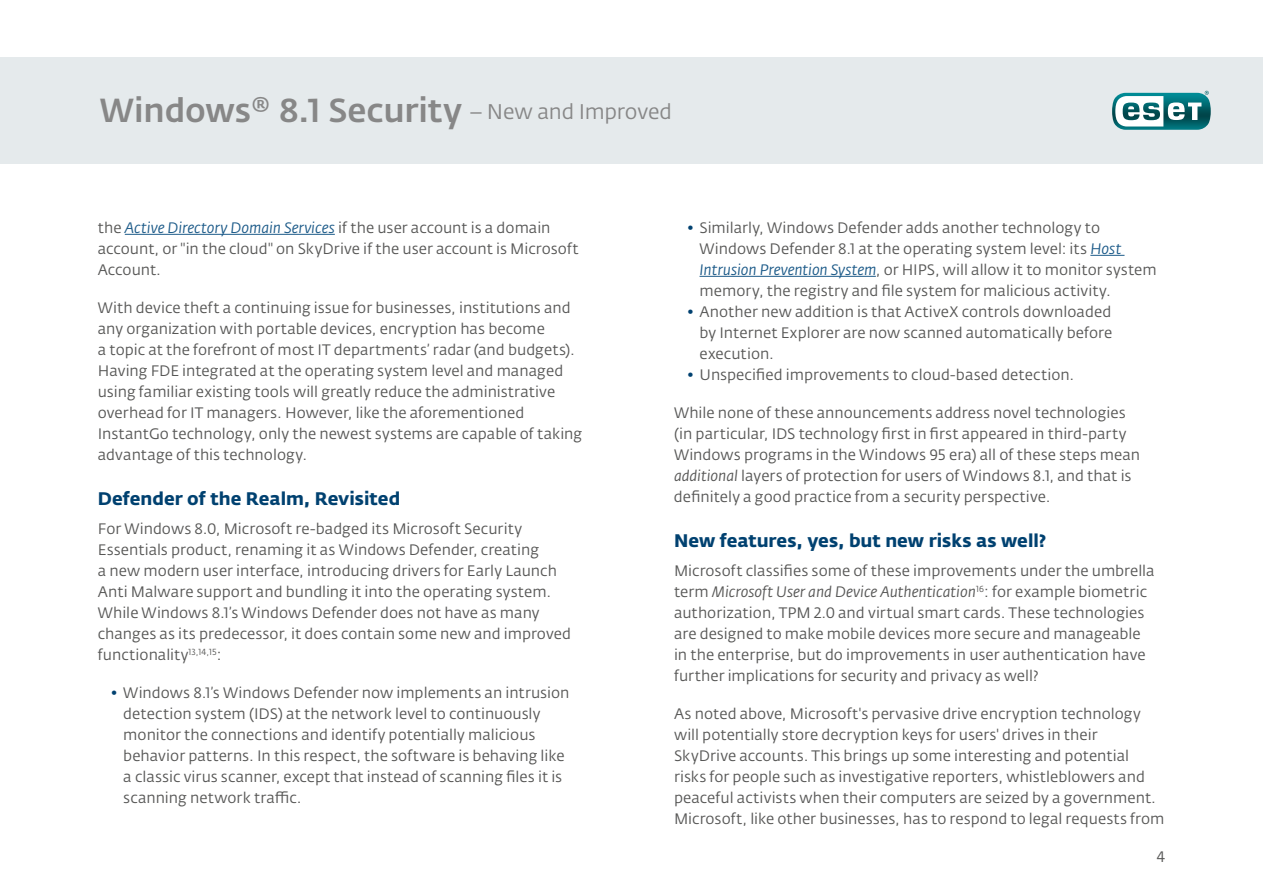
<style>
.page{position:relative;width:1263px;height:893px;background:#fff}
.page>*{position:absolute;margin:0;border:0;box-sizing:border-box;transform-origin:0 0}
.t1{font:500 33px "Fedra Sans Alt Pro";letter-spacing:-.005em;color:#878787}
.t2{font:700 18px "Fedra Sans Alt Pro";color:#004170}
.t3{font:15px/21px "Fedra Sans Alt Pro";color:#575756}
.s1{font-weight:400;font-size:21px}
.s2{font-style:italic;color:#1d5b89}
.s3{color:#004170}
.s4{font-style:italic}
</style>
<div class="page">
<div style="left:0;top:57px;width:1263px;height:107px;background:#e5eaec"></div>
<svg style="left:1112px;top:91px;width:99px;height:39px;background:#6da7ac"></svg>
<hr style="left:125px;top:234px;width:210px;height:1px;background:#1d5b89">
<hr style="left:1090px;top:255px;width:34px;height:1px;background:#1d5b89">
<hr style="left:699px;top:276px;width:177px;height:1px;background:#1d5b89">
<h1 class="t1" style="left:100px;top:90px;width:574px">Windows® 8.1 Security <span class="s1">– New and Improved</span></h1>
<p class="t3" style="left:98px;top:217px;width:482px">the <span class="s2">Active Directory Domain Services</span> if the user account is a domain account, or "in the cloud" on SkyDrive if the user account is Microsoft<br>Account.</p>
<p class="t3" style="left:98px;top:297px;width:486px">With device theft a continuing issue for businesses, institutions and any organization with portable devices, encryption has become<br>a topic at the forefront of most IT departments’ radar (and budgets).<br>Having FDE integrated at the operating system level and managed using familiar existing tools will greatly reduce the administrative overhead for IT managers. However, like the aforementioned InstantGo technology, only the newest systems are capable of taking advantage of this technology.</p>
<p class="t2" style="left:98px;top:487px;width:304px">Defender of the Realm, Revisited</p>
<p class="t3" style="left:98px;top:519px;width:475px">For Windows 8.0, Microsoft re-badged its Microsoft Security Essentials product, renaming it as Windows Defender, creating<br>a new modern user interface, introducing drivers for Early Launch Anti Malware support and bundling it into the operating system.<br>While Windows 8.1’s Windows Defender does not have as many changes as its predecessor, it does contain some new and improved functionality<sup>13,14,15</sup>:</p>
<p class="t3" style="left:123px;top:683px;width:448px;text-indent:-13px"><span class="s3">•</span> Windows 8.1’s Windows Defender now implements an intrusion detection system (IDS) at the network level to continuously monitor the connections and identify potentially malicious behavior patterns. In this respect, the software is behaving like a classic virus scanner, except that instead of scanning files it is scanning network traffic.</p>
<p class="t3" style="left:699px;top:217px;width:459px;text-indent:-13px"><span class="s3">•</span> Similarly, Windows Defender adds another technology to Windows Defender 8.1 at the operating system level: its <span class="s2">Host Intrusion Prevention System</span>, or HIPS, will allow it to monitor system memory, the registry and file system for malicious activity.</p>
<p class="t3" style="left:699px;top:301px;width:414px;text-align:justify;text-indent:-13px"><span class="s3">•</span> Another new addition is that ActiveX controls downloaded by Internet Explorer are now scanned automatically before execution.</p>
<p class="t3" style="left:687px;top:364px;width:389px"><span class="s3">•</span> Unspecified improvements to cloud-based detection.</p>
<p class="t3" style="left:674px;top:402px;width:468px">While none of these announcements address novel technologies (in particular, IDS technology first in first appeared in third-party Windows programs in the Windows 95 era) all of these steps mean <span class="s4">additional</span> layers of protection for users of Windows 8.1, and that is definitely a good practice from a security perspective.</p>
<p class="t2" style="left:674px;top:529px;width:374px">New features, yes, but new risks as well?</p>
<p class="t3" style="left:674px;top:561px;width:482px">Microsoft classifies some of these improvements under the umbrella term <span class="s4">Microsoft User and Device Authentication</span><sup>16</sup>: for example biometric authorization, TPM 2.0 and virtual smart cards. These technologies are designed to make mobile devices more secure and manageable in the enterprise, but do improvements in user authentication have further implications for security and privacy as well?</p>
<p class="t3" style="left:674px;top:704px;width:492px">As noted above, Microsoft's pervasive drive encryption technology will potentially store decryption keys for users' drives in their<br>SkyDrive accounts. This brings up some interesting and potential risks for people such as investigative reporters, whistleblowers and peaceful activists when their computers are seized by a government.<br>Microsoft, like other businesses, has to respond to legal requests from</p>
<p class="t3" style="left:1157px;top:846px;width:10px">4</p>
</div>
